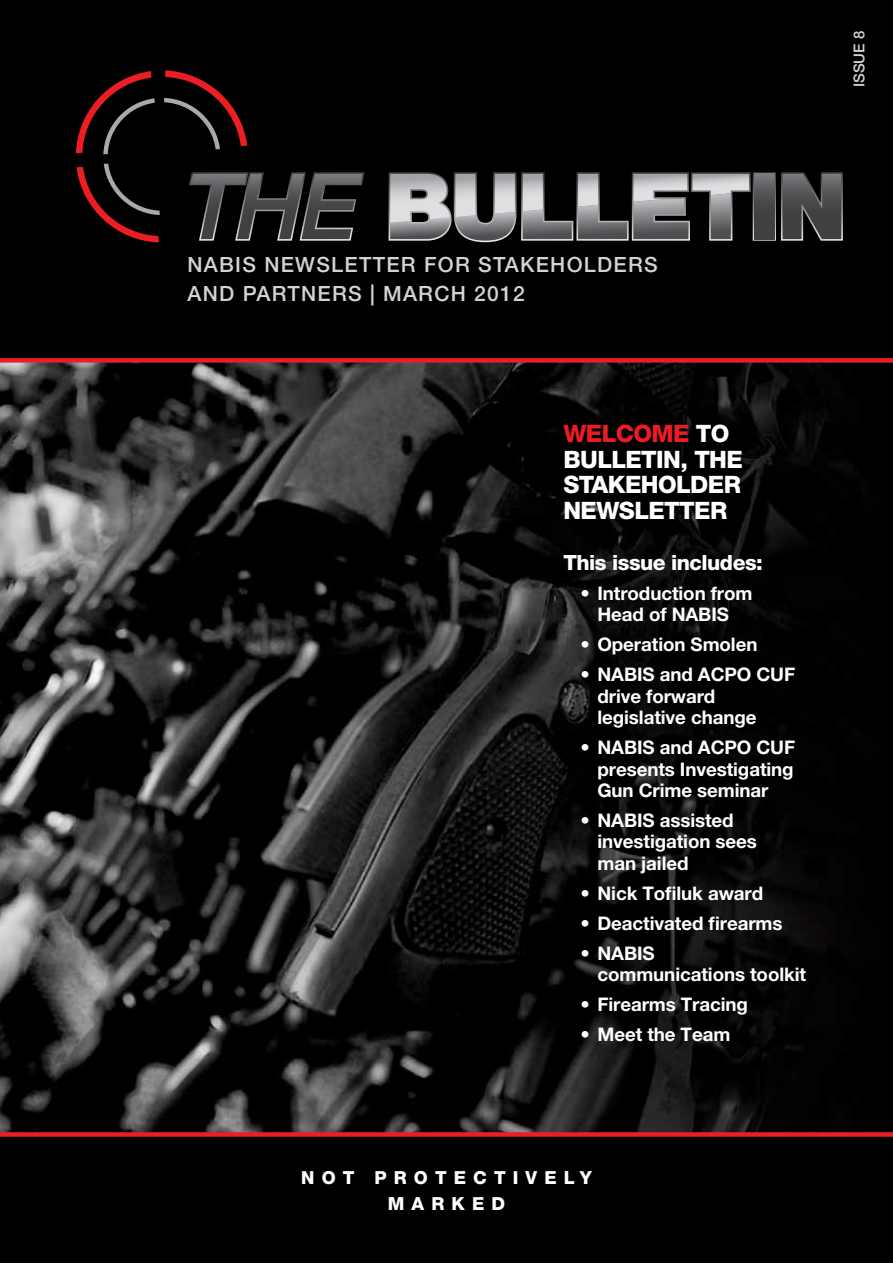
<style>
.page{position:relative;width:893px;height:1263px;background:#fff}
.page>*{position:absolute;margin:0;border:0;box-sizing:border-box;transform-origin:0 0}
.t1{font:800 24px/25.5px "Helvetica Neue LT Pro";letter-spacing:-.025em;color:#fff}
.t2{font:500 21px/28.3px "Helvetica Neue LT Pro";letter-spacing:.06em;color:#d1d3d4}
.t3{font:800 21px "Helvetica Neue LT Pro";letter-spacing:-.025em;color:#fff}
.t4{font:700 18.75px/21.5px "Helvetica Neue LT Pro";letter-spacing:-.005em;color:#fff}
.t5{font:800 18px/25.5px "Helvetica Neue LT Pro";letter-spacing:.395em;color:#fff;text-align:center}
.t6{font:500 15px "Helvetica Neue LT Pro";color:#d1d3d4}
.s1{color:#ed1c24}
</style>
<div class="page">
<img style="left:0;top:353px;width:893px;height:793px">
<div style="left:0;top:1136px;width:892px;height:127px;background:#000"></div>
<div style="left:0;top:0;width:892px;height:360px;background:#000"></div>
<div style="left:0;top:358px;width:893px;height:5px;background:#ed1d24"></div>
<div style="left:0;top:1132px;width:893px;height:5px;background:#ed1d24"></div>
<svg style="left:76px;top:70px;width:288px;height:172px"></svg>
<svg style="left:389px;top:172px;width:454px;height:70px"></svg>
<p class="t6" style="left:850px;top:87px;width:58px;rotate:-90deg">ISSUE 8</p>
<p class="t2" style="left:188px;top:250px;width:472px">NABIS NEWSLETTER FOR STAKEHOLDERS<br>AND PARTNERS | MARCH 2012</p>
<p class="t1" style="left:563px;top:421px;width:181px"><span class="s1">WELCOME</span> TO<br>BULLETIN, THE<br>STAKEHOLDER<br>NEWSLETTER</p>
<p class="t3" style="left:563px;top:550px;width:201px">This issue includes:</p>
<p class="t4" style="left:580px;top:582px;width:174px;text-align:center">• Introduction from<br>Head of NABIS</p>
<p class="t4" style="left:580px;top:633px;width:179px">• Operation Smolen</p>
<p class="t4" style="left:597px;top:663px;width:199px;text-indent:-17px">• NABIS and ACPO CUF drive forward legislative change</p>
<p class="t4" style="left:597px;top:736px;width:199px;text-align:justify;text-indent:-17px">• NABIS and ACPO CUF presents Investigating Gun Crime seminar</p>
<p class="t4" style="left:597px;top:809px;width:161px;text-indent:-17px">• NABIS assisted investigation sees man jailed</p>
<p class="t4" style="left:580px;top:882px;width:184px">• Nick Tofiluk award</p>
<p class="t4" style="left:580px;top:912px;width:204px">• Deactivated firearms</p>
<p class="t4" style="left:597px;top:942px;width:210px;text-indent:-17px">• NABIS communications toolkit</p>
<p class="t4" style="left:580px;top:993px;width:169px">• Firearms Tracing</p>
<p class="t4" style="left:580px;top:1023px;width:151px">• Meet the Team</p>
<p class="t5" style="left:301px;top:1165px;width:292px">NOT PROTECTIVELY<br>MARKED</p>
</div>
